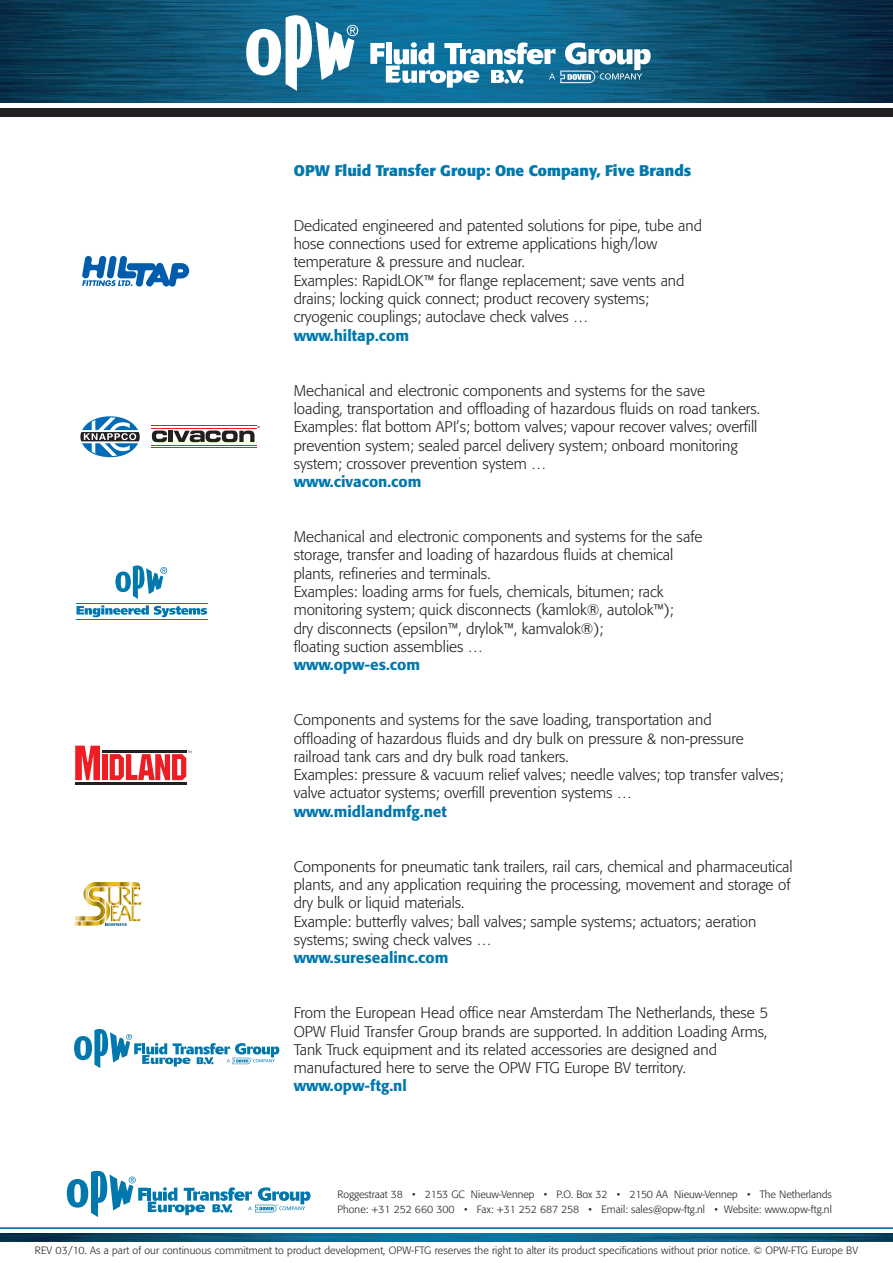
<style>
.page{position:relative;width:893px;height:1263px;background:#fff}
.page>*{position:absolute;margin:0;border:0;box-sizing:border-box;transform-origin:0 0}
.t1{font:300 15.3px/18.3px "Formata";color:#231f20}
.t2{font:500 15.3px "Formata";color:#0078ae}
.t3{font:700 15.3px "Formata";color:#0078ae}
.t4{font:300 10.5px/15px "Formata";letter-spacing:.01em;color:#231f20}
</style>
<div class="page">
<img style="left:0;top:0;width:893px;height:103px">
<img style="left:0;top:1233px;width:893px;height:9px">
<div style="left:0;top:108px;width:893px;height:8px;background:#231f20"></div>
<svg style="left:0;top:15px;width:810px;height:76px;background:#2e6d8a"></svg>
<hr style="left:0;top:1227px;width:893px;height:2px;background:#147ab2">
<svg style="left:80px;top:416px;width:60px;height:42px"></svg>
<svg style="left:152px;top:430px;width:15px;height:12px"></svg>
<hr style="left:168px;top:431px;width:4px;height:11px;background:#231f20">
<hr style="left:151px;top:428px;width:105px;height:1px;background:#ee1d23">
<hr style="left:151px;top:425px;width:105px;height:1px;background:#ee1d23">
<hr style="left:151px;top:447px;width:105px;height:1px;background:#ee1d23">
<hr style="left:151px;top:445px;width:105px;height:1px;background:#ee1d23">
<svg style="left:174px;top:426px;width:86px;height:16px"></svg>
<svg style="left:75px;top:882px;width:68px;height:44px"></svg>
<hr style="left:76px;top:603px;width:132px;height:1px;background:#0078ae">
<hr style="left:76px;top:619px;width:132px;height:1px;background:#0078ae">
<svg style="left:115px;top:565px;width:52px;height:34px"></svg>
<svg style="left:76px;top:605px;width:131px;height:12px"></svg>
<svg style="left:82px;top:256px;width:107px;height:31px"></svg>
<hr style="left:102px;top:750px;width:85px;height:2px;background:#231f20">
<hr style="left:75px;top:782px;width:111px;height:2px;background:#231f20">
<svg style="left:75px;top:746px;width:25px;height:34px"></svg>
<div style="left:102px;top:754px;width:6px;height:26px;background:#ee1d23"></div>
<svg style="left:110px;top:751px;width:82px;height:29px"></svg>
<svg style="left:74px;top:1029px;width:205px;height:39px"></svg>
<svg style="left:67px;top:1171px;width:243px;height:46px"></svg>
<p class="t3" style="left:294px;top:161px;width:399px">OPW Fluid Transfer Group: One Company, Five Brands</p>
<p class="t1" style="left:294px;top:216px;width:410px">Dedicated engineered and patented solutions for pipe, tube and hose connections used for extreme applications high/low temperature &amp; pressure and nuclear.<br>Examples: RapidLOK™ for flange replacement; save vents and drains; locking quick connect; product recovery systems; cryogenic couplings; autoclave check valves …</p>
<p class="t2" style="left:294px;top:326px;width:117px">www.hiltap.com</p>
<p class="t1" style="left:294px;top:381px;width:468px">Mechanical and electronic components and systems for the save<br>loading, transportation and offloading of hazardous fluids on road tankers.<br>Examples: flat bottom API’s; bottom valves; vapour recover valves; overfill prevention system; sealed parcel delivery system; onboard monitoring system; crossover prevention system …</p>
<p class="t2" style="left:294px;top:472px;width:129px">www.civacon.com</p>
<p class="t1" style="left:294px;top:528px;width:410px">Mechanical and electronic components and systems for the safe storage, transfer and loading of hazardous fluids at chemical plants, refineries and terminals.<br>Examples: loading arms for fuels, chemicals, bitumen; rack monitoring system; quick disconnects (kamlok®, autolok™);<br>dry disconnects (epsilon™, drylok™, kamvalok®);<br>floating suction assemblies …</p>
<p class="t2" style="left:294px;top:655px;width:128px">www.opw-es.com</p>
<p class="t1" style="left:294px;top:711px;width:491px">Components and systems for the save loading, transportation and<br>offloading of hazardous fluids and dry bulk on pressure &amp; non-pressure railroad tank cars and dry bulk road tankers.<br>Examples: pressure &amp; vacuum relief valves; needle valves; top transfer valves; valve actuator systems; overfill prevention systems …</p>
<p class="t2" style="left:294px;top:802px;width:155px">www.midlandmfg.net</p>
<p class="t1" style="left:294px;top:857px;width:500px">Components for pneumatic tank trailers, rail cars, chemical and pharmaceutical plants, and any application requiring the processing, movement and storage of dry bulk or liquid materials.<br>Example: butterfly valves; ball valves; sample systems; actuators; aeration systems; swing check valves …</p>
<p class="t2" style="left:294px;top:948px;width:156px">www.suresealinc.com</p>
<p class="t1" style="left:294px;top:1004px;width:476px">From the European Head office near Amsterdam The Netherlands, these 5<br>OPW Fluid Transfer Group brands are supported. In addition Loading Arms, Tank Truck equipment and its related accessories are designed and manufactured here to serve the OPW FTG Europe BV territory.</p>
<p class="t2" style="left:294px;top:1077px;width:115px">www.opw-ftg.nl</p>
<p class="t4" style="left:337px;top:1187px;width:496px">Roggestraat 38 • 2153 GC Nieuw-Vennep • P.O. Box 32 • 2150 AA Nieuw-Vennep • The Netherlands<br>Phone: +31 252 660 300 • Fax: +31 252 687 258 • Email: sales@opw-ftg.nl • Website: www.opw-ftg.nl</p>
<p class="t4" style="left:35px;top:1243px;width:825px">REV 03/10. As a part of our continuous commitment to product development, OPW-FTG reserves the right to alter its product specifications without prior notice. © OPW-FTG Europe BV</p>
</div>
